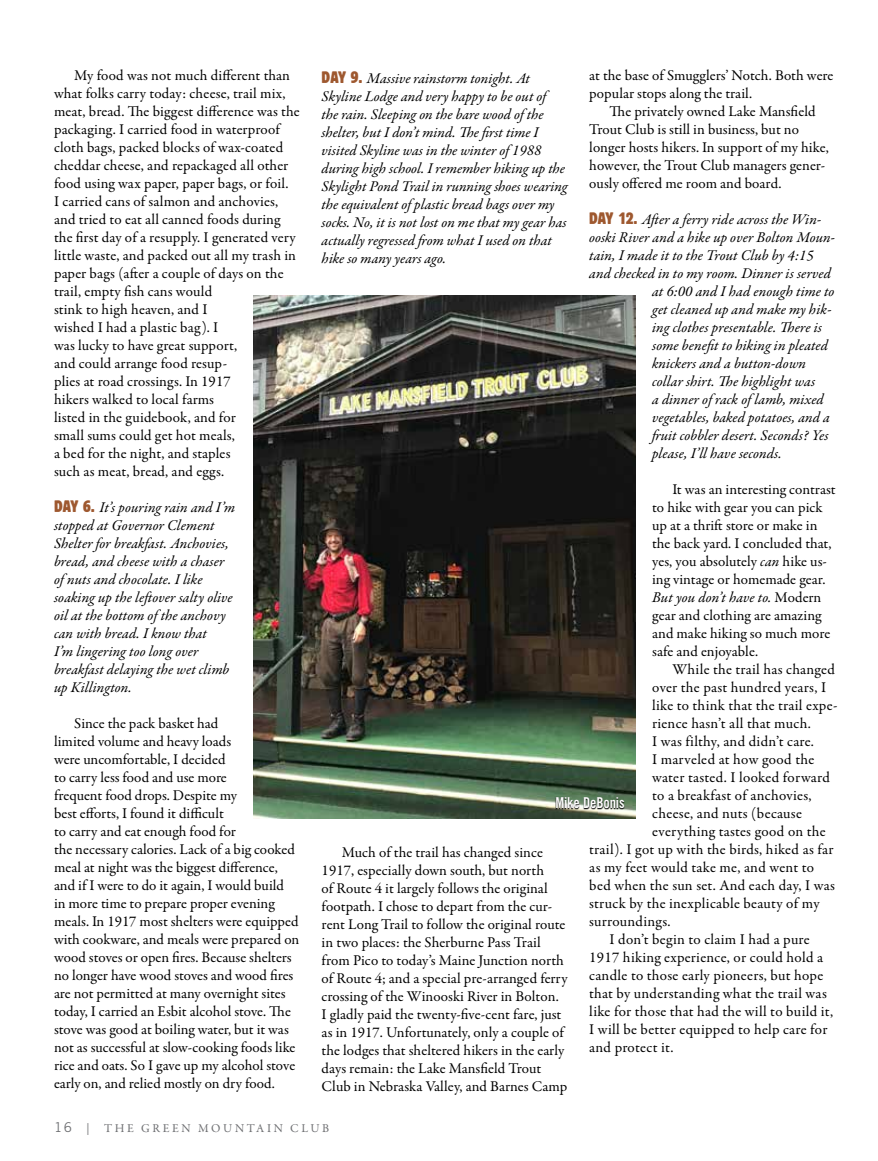
<style>
.page{position:relative;width:878px;height:1161px;background:#fff}
.page>*{position:absolute;margin:0;border:0;box-sizing:border-box;transform-origin:0 0}
.t1{font:15px/18px "Garamond Premr Pro";letter-spacing:.005em;color:#000}
.t2{font:italic 15px/18px "Garamond Premr Pro";letter-spacing:-.005em;color:#000}
.t3{font:15px "Trade Gothic Bold Cond Twenty";letter-spacing:-.01em;color:#fff;scale:.96 1}
.t4{font:12px "Garamond Premr Pro";letter-spacing:.22em;color:#6d6e71}
.s1{font-family:"Block BE";font-style:normal;font-stretch:condensed;font-size:16.5px;color:#9e582f}
.s2{font-style:italic}
.s3{font-family:"Trade Gothic LT Std";font-size:13.5px}
</style>
<div class="page">
<img style="left:253px;top:296px;width:383px;height:522px">
<svg style="left:555px;top:797px;width:69px;height:13px"></svg>
<p class="t1" style="left:54px;top:67px;width:247px;text-indent:20px">My food was not much different than what folks carry today: cheese, trail mix, meat, bread. The biggest difference was the packaging. I carried food in waterproof cloth bags, packed blocks of wax-coated cheddar cheese, and repackaged all other food using wax paper, paper bags, or foil.<br>I carried cans of salmon and anchovies, and tried to eat all canned foods during the first day of a resupply. I generated very little waste, and packed out all my trash in paper bags (after a couple of days on the trail, empty fish cans would<br>stink to high heaven, and I<br>wished I had a plastic bag). I<br>was lucky to have great support,<br>and could arrange food resup-<br>plies at road crossings. In 1917<br>hikers walked to local farms<br>listed in the guidebook, and for<br>small sums could get hot meals,<br>a bed for the night, and staples<br>such as meat, bread, and eggs.</p>
<p class="t2" style="left:54px;top:500px;width:183px"><span class="s1">DAY 6.</span> It’s pouring rain and I’m stopped at Governor Clement<br>Shelter for breakfast. Anchovies, bread, and cheese with a chaser of nuts and chocolate. I like soaking up the leftover salty olive oil at the bottom of the anchovy can with bread. I know that<br>I’m lingering too long over breakfast delaying the wet climb up Killington.</p>
<p class="t1" style="left:54px;top:715px;width:247px;text-indent:20px">Since the pack basket had<br>limited volume and heavy loads<br>were uncomfortable, I decided<br>to carry less food and use more<br>frequent food drops. Despite my<br>best efforts, I found it difficult<br>to carry and eat enough food for<br>the necessary calories. Lack of a big cooked meal at night was the biggest difference, and if I were to do it again, I would build<br>in more time to prepare proper evening meals. In 1917 most shelters were equipped with cookware, and meals were prepared on wood stoves or open fires. Because shelters no longer have wood stoves and wood fires are not permitted at many overnight sites today, I carried an Esbit alcohol stove. The stove was good at boiling water, but it was not as successful at slow-cooking foods like rice and oats. So I gave up my alcohol stove early on, and relied mostly on dry food.</p>
<p class="t1" style="left:589px;top:67px;width:246px">at the base of Smugglers’ Notch. Both were popular stops along the trail.</p>
<p class="t1" style="left:589px;top:103px;width:241px;text-indent:20px">The privately owned Lake Mansfield Trout Club is still in business, but no longer hosts hikers. In support of my hike, however, the Trout Club managers gener&shy;ously offered me room and board.</p>
<p class="t2" style="left:589px;top:212px;width:233px"><span class="s1">DAY 12.</span> After a ferry ride across the Win-</p>
<p class="t2" style="left:589px;top:230px;width:247px">ooski River and a hike up over Bolton Moun-</p>
<p class="t2" style="left:589px;top:248px;width:226px">tain, I made it to the Trout Club by 4:15</p>
<p class="t2" style="left:589px;top:266px;width:243px">and checked in to my room. Dinner is served</p>
<p class="t2" style="left:652px;top:284px;width:184px">at 6:00 and I had enough time to</p>
<p class="t2" style="left:652px;top:302px;width:181px">get cleaned up and make my hik-</p>
<p class="t2" style="left:652px;top:320px;width:171px">ing clothes presentable. There is</p>
<p class="t2" style="left:652px;top:338px;width:177px">some benefit to hiking in pleated</p>
<p class="t2" style="left:652px;top:356px;width:155px">knickers and a button-down</p>
<p class="t2" style="left:652px;top:374px;width:165px">collar shirt. The highlight was</p>
<p class="t2" style="left:652px;top:392px;width:173px">a dinner of rack of lamb, mixed</p>
<p class="t2" style="left:652px;top:410px;width:179px">vegetables, baked potatoes, and a</p>
<p class="t2" style="left:652px;top:428px;width:178px">fruit cobbler desert. Seconds? Yes</p>
<p class="t2" style="left:652px;top:446px;width:131px">please, I’ll have seconds.</p>
<p class="t1" style="left:652px;top:481px;width:185px;text-indent:20px">It was an interesting contrast to hike with gear you can pick up at a thrift store or make in the back yard. I concluded that, yes, you absolutely <span class="s2">can</span> hike us&shy;ing vintage or homemade gear.<br><span class="s2">But you don’t have to.</span> Modern gear and clothing are amazing and make hiking so much more safe and enjoyable.</p>
<p class="t1" style="left:672px;top:661px;width:164px">While the trail has changed</p>
<p class="t1" style="left:652px;top:679px;width:175px">over the past hundred years, I</p>
<p class="t1" style="left:652px;top:697px;width:187px">like to think that the trail expe-</p>
<p class="t1" style="left:652px;top:715px;width:160px">rience hasn’t all that much.</p>
<p class="t1" style="left:652px;top:733px;width:163px">I was filthy, and didn’t care.</p>
<p class="t1" style="left:652px;top:751px;width:163px">I marveled at how good the</p>
<p class="t1" style="left:652px;top:769px;width:179px">water tasted. I looked forward</p>
<p class="t1" style="left:652px;top:787px;width:161px">to a breakfast of anchovies,</p>
<p class="t1" style="left:652px;top:805px;width:151px">cheese, and nuts (because</p>
<p class="t1" style="left:652px;top:823px;width:175px">everything tastes good on the</p>
<p class="t1" style="left:589px;top:841px;width:246px">trail). I got up with the birds, hiked as far</p>
<p class="t1" style="left:589px;top:859px;width:226px">as my feet would take me, and went to</p>
<p class="t1" style="left:589px;top:877px;width:247px">bed when the sun set. And each day, I was</p>
<p class="t1" style="left:589px;top:895px;width:232px">struck by the inexplicable beauty of my</p>
<p class="t1" style="left:589px;top:913px;width:83px">surroundings.</p>
<p class="t1" style="left:609px;top:931px;width:202px">I don’t begin to claim I had a pure</p>
<p class="t1" style="left:589px;top:949px;width:235px">1917 hiking experience, or could hold a</p>
<p class="t1" style="left:589px;top:967px;width:235px">candle to those early pioneers, but hope</p>
<p class="t1" style="left:589px;top:985px;width:239px">that by understanding what the trail was</p>
<p class="t1" style="left:589px;top:1003px;width:245px">like for those that had the will to build it,</p>
<p class="t1" style="left:589px;top:1021px;width:240px">I will be better equipped to help care for</p>
<p class="t1" style="left:589px;top:1039px;width:86px">and protect it.</p>
<p class="t2" style="left:321px;top:70px;width:250px"><span class="s1">DAY 9.</span> Massive rainstorm tonight. At Skyline Lodge and very happy to be out of<br>the rain. Sleeping on the bare wood of the shelter, but I don’t mind. The first time I visited Skyline was in the winter of 1988 during high school. I remember hiking up the Skylight Pond Trail in running shoes wearing the equivalent of plastic bread bags over my socks. No, it is not lost on me that my gear has actually regressed from what I used on that hike so many years ago.</p>
<p class="t3" style="left:555px;top:794px;width:73px">Mike DeBonis</p>
<p class="t1" style="left:321px;top:844px;width:248px;text-indent:20px">Much of the trail has changed since 1917, especially down south, but north<br>of Route 4 it largely follows the original footpath. I chose to depart from the cur&shy;rent Long Trail to follow the original route in two places: the Sherburne Pass Trail from Pico to today’s Maine Junction north of Route 4; and a special pre-arranged ferry crossing of the Winooski River in Bolton.<br>I gladly paid the twenty-five-cent fare, just as in 1917. Unfortunately, only a couple of the lodges that sheltered hikers in the early days remain: the Lake Mansfield Trout Club in Nebraska Valley, and Barnes Camp</p>
<p class="t4" style="left:54px;top:1121px;width:276px"><span class="s3">16</span> | THE GREEN MOUNTAIN CLUB</p>
</div>
